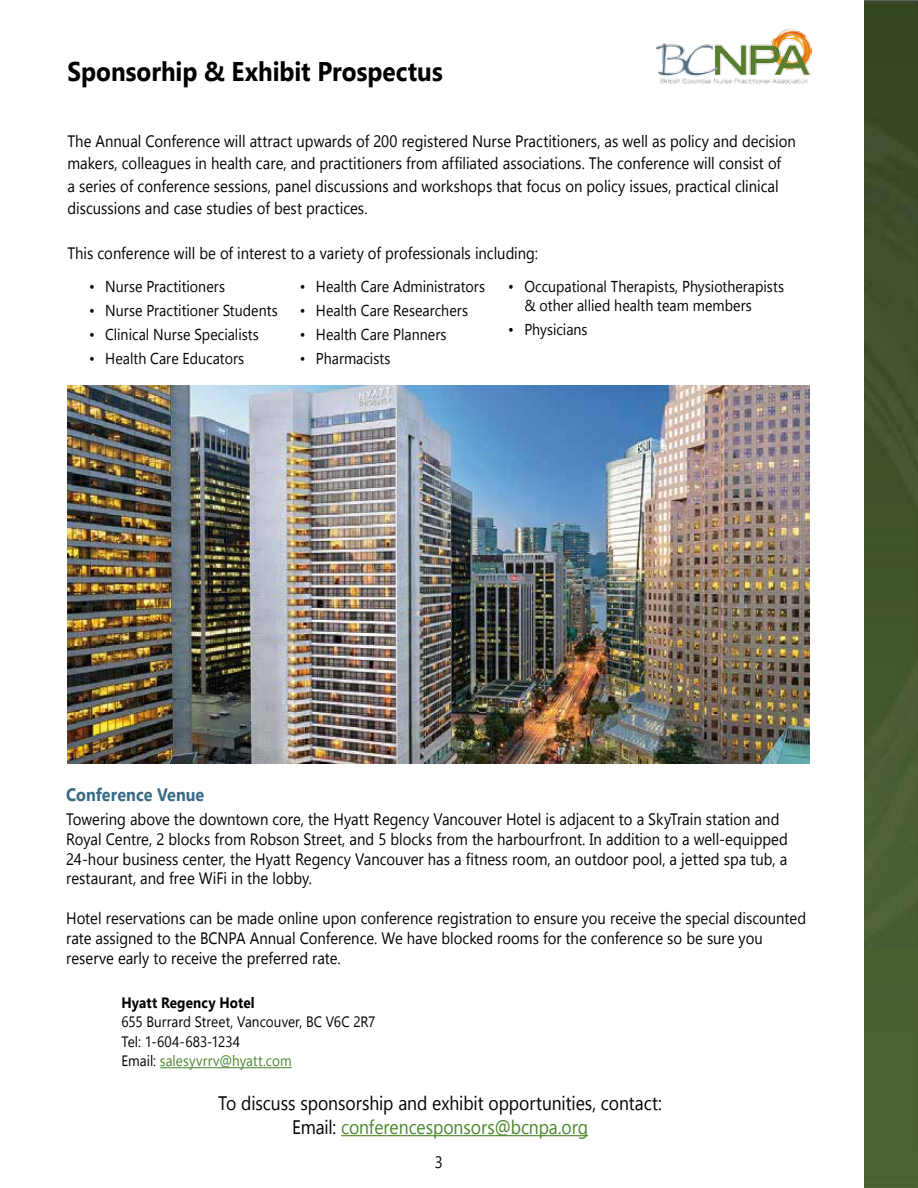
<style>
.page{position:relative;width:918px;height:1188px;background:#fff}
.page>*{position:absolute;margin:0;border:0;box-sizing:border-box;transform-origin:0 0}
.t1{font:700 27px "Gadugi";color:#000;scale:.9 1}
.t2{font:19.5px/24px "Gadugi";letter-spacing:-.005em;color:#000;text-align:center;scale:.9 1}
.t3{font:700 18px "Gadugi";color:#396b87;scale:.9 1}
.t4{font:16.5px/19.8px "Gadugi";color:#000;scale:.9 1}
.t5{font:15.75px/19.5px "Gadugi";color:#000;scale:.9 1}
.t6{font:15px/19.5px "Gadugi";letter-spacing:.005em;color:#000;scale:.9 1}
.t7{font:700 15px "Gadugi";letter-spacing:.01em;color:#000;scale:.9 1}
.s1{color:#49862b}
</style>
<div class="page">
<img style="left:864px;top:0;width:54px;height:1188px">
<img style="left:68px;top:386px;width:742px;height:378px">
<img style="left:657px;top:29px;width:154px;height:55px">
<hr style="left:341px;top:1135px;width:247px;height:1px;background:#49862b">
<hr style="left:160px;top:1067px;width:132px;height:1px;background:#49862b">
<h1 class="t1" style="left:68px;top:55px;width:419px">Sponsorhip &amp; Exhibit Prospectus</h1>
<p class="t4" style="left:68px;top:130px;width:811px;line-height:22.4px">The Annual Conference will attract upwards of 200 registered Nurse Practitioners, as well as policy and decision makers, colleagues in health care, and practitioners from affiliated associations. The conference will consist of<br>a series of conference sessions, panel discussions and workshops that focus on policy issues, practical clinical discussions and case studies of best practices.</p>
<p class="t4" style="left:68px;top:243px;width:524px">This conference will be of interest to a variety of professionals including:</p>
<p class="t5" style="left:89px;top:276px;width:153px">• Nurse Practitioners</p>
<p class="t5" style="left:89px;top:300px;width:211px">• Nurse Practitioner Students</p>
<p class="t5" style="left:89px;top:324px;width:190px">• Clinical Nurse Specialists</p>
<p class="t5" style="left:89px;top:348px;width:174px">• Health Care Educators</p>
<p class="t5" style="left:300px;top:276px;width:208px">• Health Care Administrators</p>
<p class="t5" style="left:300px;top:300px;width:189px">• Health Care Researchers</p>
<p class="t5" style="left:300px;top:324px;width:165px">• Health Care Planners</p>
<p class="t5" style="left:300px;top:348px;width:102px">• Pharmacists</p>
<p class="t5" style="left:524px;top:276px;width:290px;text-indent:-16px">• Occupational Therapists, Physiotherapists &amp; other allied health team members</p>
<p class="t5" style="left:508px;top:320px;width:90px">• Physicians</p>
<p class="t3" style="left:66px;top:784px;width:155px">Conference Venue</p>
<p class="t4" style="left:66px;top:809px;width:803px">Towering above the downtown core, the Hyatt Regency Vancouver Hotel is adjacent to a SkyTrain station and Royal Centre, 2 blocks from Robson Street, and 5 blocks from the harbourfront. In addition to a well-equipped 24-hour business center, the Hyatt Regency Vancouver has a fitness room, an outdoor pool, a jetted spa tub, a restaurant, and free WiFi in the lobby.</p>
<p class="t4" style="left:66px;top:908px;width:824px">Hotel reservations can be made online upon conference registration to ensure you receive the special discounted rate assigned to the BCNPA Annual Conference. We have blocked rooms for the conference so be sure you reserve early to receive the preferred rate.</p>
<p class="t7" style="left:122px;top:994px;width:150px">Hyatt Regency Hotel</p>
<p class="t6" style="left:122px;top:1012px;width:284px">655 Burrard Street, Vancouver, BC V6C 2R7<br>Tel: 1-604-683-1234<br>Email: <span class="s1">salesyvrrv@hyatt.com</span></p>
<p class="t2" style="left:218px;top:1091px;width:495px">To discuss sponsorship and exhibit opportunities, contact:<br>Email: <span class="s1">conferencesponsors@bcnpa.org</span></p>
<p class="t4" style="left:435px;top:1152px;width:10px">3</p>
</div>
